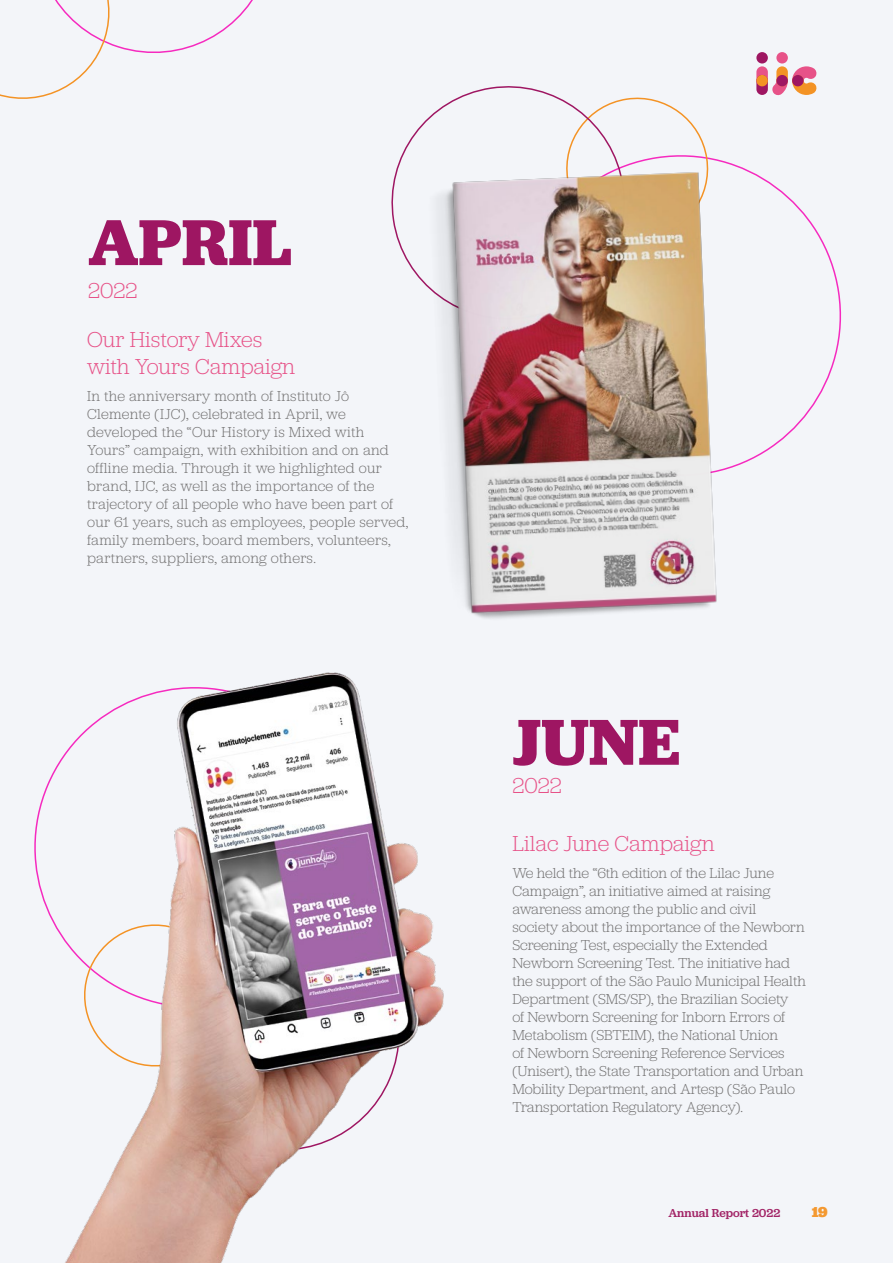
<style>
.page{position:relative;width:893px;height:1263px;background:#f3f5f9}
.page>*{position:absolute;margin:0;border:0;box-sizing:border-box;transform-origin:0 0}
.t1{font:700 67.5px "Jubilat";color:#9e1662}
.t2{font:300 22.5px/27px "Jubilat";color:#e75288}
.t3{font:300 15px/18px "Jubilat";color:#706f6f}
.t4{font:900 15px "Jubilat";color:#f49931}
.t5{font:500 12px "Jubilat";color:#a22567}
</style>
<div class="page">
<svg style="left:774px;top:185px;width:68px;height:261px"></svg>
<svg style="left:632px;top:97px;width:58px;height:24px"></svg>
<svg style="left:391px;top:86px;width:241px;height:127px"></svg>
<svg style="left:0;top:0;width:253px;height:99px"></svg>
<img style="left:392px;top:121px;width:382px;height:491px">
<img style="left:34px;top:605px;width:577px;height:658px">
<svg style="left:772px;top:66px;width:45px;height:30px"></svg>
<div style="left:756px;top:66px;width:12px;height:20px;background:#e75288;border-radius:6px"></div>
<div style="left:776px;top:66px;width:12px;height:20px;background:#f39325;border-radius:6px"></div>
<svg style="left:756px;top:75px;width:12px;height:20px"></svg>
<div style="left:756px;top:52px;width:12px;height:12px;background:#9e1662;border-radius:50%"></div>
<div style="left:776px;top:52px;width:12px;height:12px;background:#e75288;border-radius:50%"></div>
<div style="left:792px;top:75px;width:12px;height:11px;background:#9e1662;border-radius:50%"></div>
<div style="left:776px;top:75px;width:12px;height:11px;background:#9e1662;border-radius:50%"></div>
<div style="left:756px;top:75px;width:12px;height:11px;background:#f39325;border-radius:50%"></div>
<h1 class="t1" style="left:88px;top:199px;width:206px">APRIL</h1>
<h2 class="t2" style="left:88px;top:276px;width:51px">2022</h2>
<h2 class="t2" style="left:87px;top:326px;width:210px">Our History Mixes with Yours Campaign</h2>
<p class="t3" style="left:87px;top:386px;width:323px">In the anniversary month of Instituto Jô Clemente (IJC), celebrated in April, we developed the “Our History is Mixed with Yours” campaign, with exhibition and on and offline media. Through it we highlighted our brand, IJC, as well as the importance of the trajectory of all people who have been part of our 61 years, such as employees, people served, family members, board members, volunteers, partners, suppliers, among others.</p>
<h1 class="t1" style="left:512px;top:698px;width:170px">JUNE</h1>
<h2 class="t2" style="left:512px;top:771px;width:51px">2022</h2>
<h2 class="t2" style="left:512px;top:829px;width:204px">Lilac June Campaign</h2>
<p class="t3" style="left:512px;top:863px;width:295px">We held the “6th edition of the Lilac June Campaign”, an initiative aimed at raising awareness among the public and civil society about the importance of the Newborn Screening Test, especially the Extended Newborn Screening Test. The initiative had the support of the São Paulo Municipal Health Department (SMS/SP), the Brazilian Society<br>of Newborn Screening for Inborn Errors of Metabolism (SBTEIM), the National Union<br>of Newborn Screening Reference Services (Unisert), the State Transportation and Urban Mobility Department, and Artesp (São Paulo Transportation Regulatory Agency).</p>
<p class="t5" style="left:669px;top:1205px;width:113px">Annual Report 2022</p>
<p class="t4" style="left:812px;top:1202px;width:18px">19</p>
</div>
